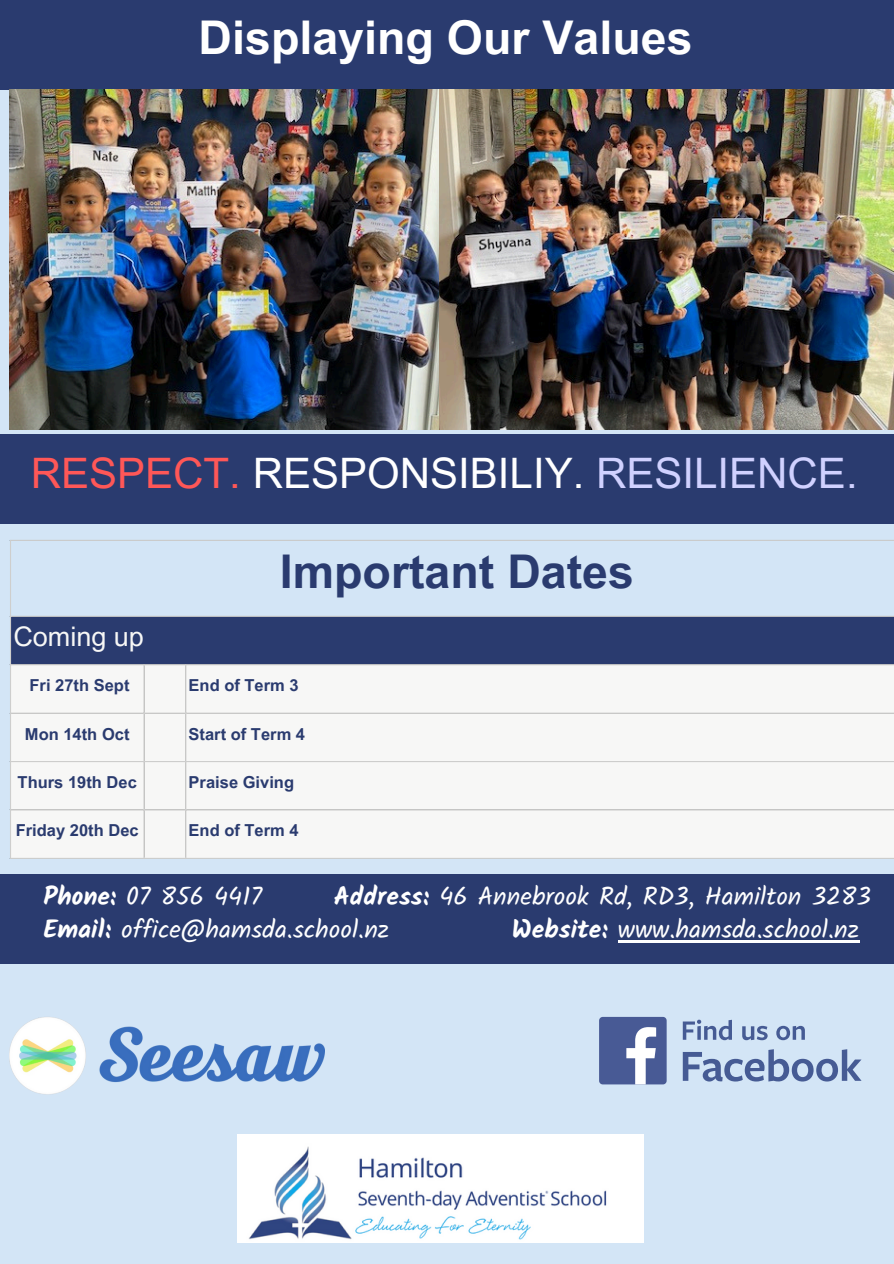
<style>
.page{position:relative;width:894px;height:1264px;background:#fff}
.page>*{position:absolute;margin:0;border:0;box-sizing:border-box;transform-origin:0 0}
.t1{font:700 46.5px "Arial MT Pro";color:#fff}
.t2{font:700 46.5px "Arial MT Pro";color:#2a3b6f}
.t3{font:42px "Arial MT Pro";color:#fff}
.t4{font:27px "Arial MT Pro";color:#f7f7f6}
.t5{font:25.5px "Kalam";color:#fff}
.t6{font:700 16.5px "Arial MT Pro";color:#2a3b6f}
.s1{color:#ff5757}
.s2{color:#d0d1ff}
.s3{font-weight:700}
</style>
<div class="page">
<div style="left:0;top:0;width:893px;height:1263px;background:#d3e5f6"></div>
<div style="left:0;top:0;width:893px;height:89px;background:#2a3b6f"></div>
<div style="left:0;top:434px;width:893px;height:90px;background:#2a3b6f"></div>
<img style="left:238px;top:1134px;width:405px;height:108px">
<div style="left:0;top:874px;width:893px;height:90px;background:#2a3b6f"></div>
<img style="left:10px;top:1017px;width:314px;height:77px">
<svg style="left:682px;top:1019px;width:122px;height:21px"></svg>
<svg style="left:682px;top:1049px;width:179px;height:32px"></svg>
<svg style="left:599px;top:1016px;width:67px;height:68px"></svg>
<div style="left:10px;top:616px;width:883px;height:49px;background:#2a3b6f"></div>
<div style="left:11px;top:665px;width:882px;height:192px;background:#f7f7f6"></div>
<hr style="left:10px;top:541px;width:1px;height:316px;background:#cececd">
<hr style="left:143px;top:665px;width:1px;height:192px;background:#cececd">
<hr style="left:185px;top:665px;width:1px;height:192px;background:#cececd">
<hr style="left:893px;top:541px;width:1px;height:316px;background:#cececd">
<hr style="left:10px;top:540px;width:883px;height:1px;background:#cececd">
<hr style="left:10px;top:615px;width:883px;height:2px;background:#cececd">
<hr style="left:10px;top:664px;width:883px;height:1px;background:#cececd">
<hr style="left:10px;top:712px;width:883px;height:1px;background:#cececd">
<hr style="left:10px;top:761px;width:883px;height:1px;background:#cececd">
<hr style="left:10px;top:809px;width:883px;height:1px;background:#cececd">
<hr style="left:10px;top:857px;width:883px;height:2px;background:#cececd">
<img style="left:10px;top:89px;width:429px;height:340px">
<img style="left:439px;top:89px;width:454px;height:340px">
<hr style="left:617px;top:940px;width:241px;height:2px;background:#fff">
<p class="t1" style="left:198px;top:20px;width:495px">Displaying Our Values</p>
<p class="t3" style="left:31px;top:457px;width:828px"><span class="s1">RESPECT.</span> RESPONSIBILIY. <span class="s2">RESILIENCE.</span></p>
<p class="t2" style="left:280px;top:554px;width:355px">Important Dates</p>
<h1 class="t4" style="left:13px;top:626px;width:132px">Coming up</h1>
<p class="t6" style="left:30px;top:679px;width:101px">Fri 27th Sept</p>
<p class="t6" style="left:188px;top:679px;width:111px">End of Term 3</p>
<p class="t6" style="left:25px;top:727px;width:106px">Mon 14th Oct</p>
<p class="t6" style="left:188px;top:727px;width:118px">Start of Term 4</p>
<p class="t6" style="left:18px;top:776px;width:121px">Thurs 19th Dec</p>
<p class="t6" style="left:188px;top:776px;width:107px">Praise Giving</p>
<p class="t6" style="left:16px;top:824px;width:124px">Friday 20th Dec</p>
<p class="t6" style="left:188px;top:824px;width:111px">End of Term 4</p>
<p class="t5" style="left:43px;top:881px;width:220px"><span class="s3">Phone:</span> 07 856 4417</p>
<p class="t5" style="left:333px;top:881px;width:538px"><span class="s3">Address:</span> 46 Annebrook Rd, RD3, Hamilton 3283</p>
<p class="t5" style="left:43px;top:914px;width:347px"><span class="s3">Email:</span> office@hamsda.school.nz</p>
<p class="t5" style="left:512px;top:914px;width:348px"><span class="s3">Website:</span> www.hamsda.school.nz</p>
</div>
